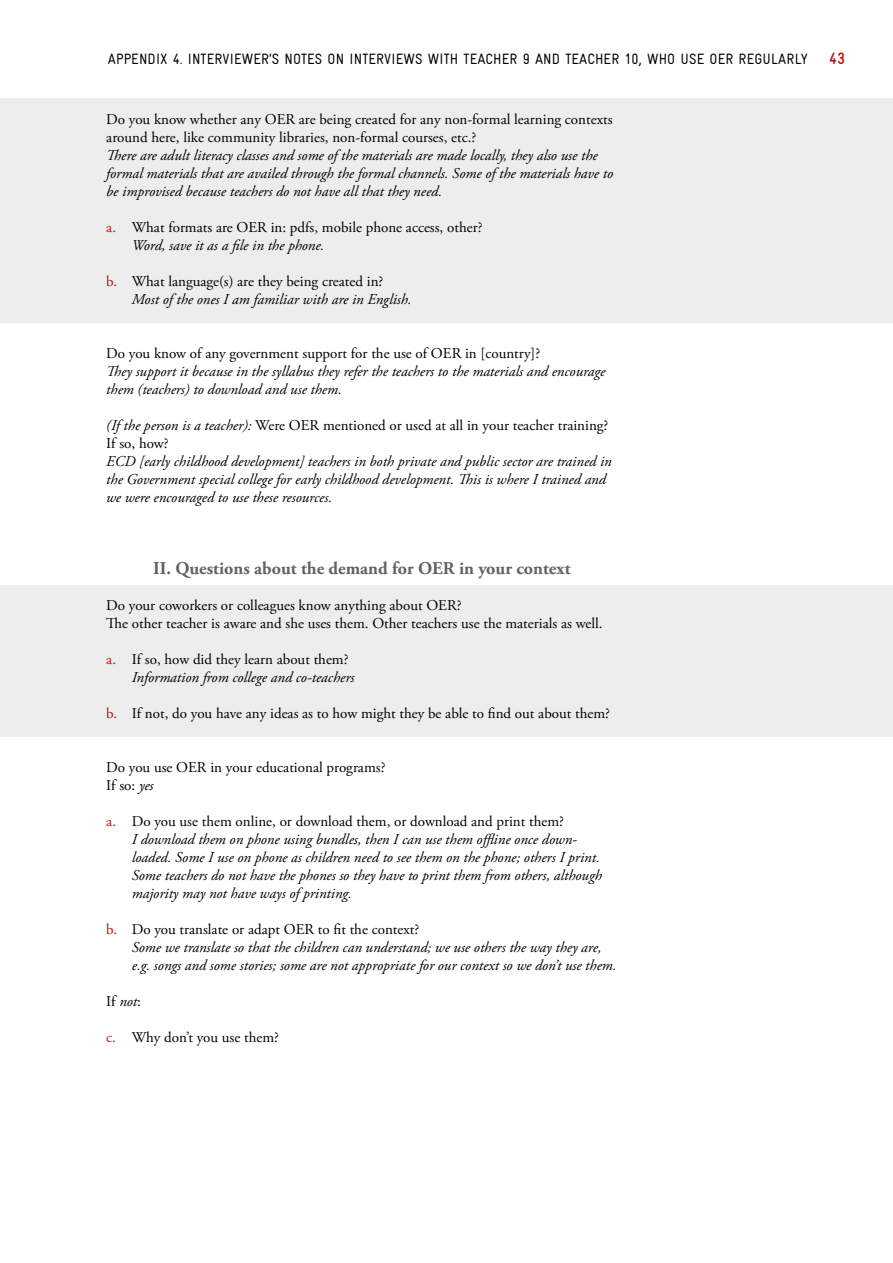
<style>
.page{position:relative;width:893px;height:1263px;background:#fff}
.page>*{position:absolute;margin:0;border:0;box-sizing:border-box;transform-origin:0 0}
.t1{font:700 18px "Adobe Garamond Pro";color:#646363}
.t2{font:700 condensed 16.5px "GIZ Gravur Pro";color:#c31011}
.Fließtext{font:italic 15px/18px "Adobe Garamond Pro";color:#000}
.Fließtext-2{font:15px/18px "Adobe Garamond Pro";color:#000}
.t3{font:condensed 15px "GIZ Gravur Pro";letter-spacing:.01em;color:#000}
.s1{color:#c31011}
.s2{font-style:italic}
.s3{font-style:normal;color:#c31011}
.s4{font-style:normal}
</style>
<div class="page">
<div style="left:0;top:98px;width:893px;height:224px;background:#ededed"></div>
<div style="left:0;top:585px;width:893px;height:151px;background:#ededed"></div>
<p class="t3" style="left:108px;top:50px;width:702px">APPENDIX 4. INTERVIEWER’S NOTES ON INTERVIEWS WITH TEACHER 9 AND TEACHER 10, WHO USE OER REGULARLY</p>
<p class="t2" style="left:829px;top:49px;width:17px">43</p>
<p class="Fließtext-2" style="left:106px;top:111px;width:508px">Do you know whether any OER are being created for any non-formal learning contexts around here, like community libraries, non-formal courses, etc.?</p>
<p class="Fließtext" style="left:106px;top:147px;width:508px">There are adult literacy classes and some of the materials are made locally, they also use the formal materials that are availed through the formal channels. Some of the materials have to be improvised because teachers do not have all that they need.</p>
<p class="Fließtext-2" style="left:132px;top:219px;width:352px;text-indent:-26px"><span class="s1">a.</span> What formats are OER in: pdfs, mobile phone access, other?<br><span class="s2">Word, save it as a file in the phone.</span></p>
<p class="Fließtext" style="left:132px;top:273px;width:281px;text-indent:-26px"><span class="s3">b.</span> <span class="s4">What language(s) are they being created in?<br></span>Most of the ones I am familiar with are in English.</p>
<p class="Fließtext-2" style="left:106px;top:345px;width:435px">Do you know of any government support for the use of OER in [country]?</p>
<p class="Fließtext" style="left:106px;top:363px;width:500px">They support it because in the syllabus they refer the teachers to the materials and encourage them (teachers) to download and use them.</p>
<p class="Fließtext-2" style="left:106px;top:417px;width:504px"><span class="s2">(If the person is a teacher):</span> Were OER mentioned or used at all in your teacher training?<br>If so, how?</p>
<p class="Fließtext" style="left:106px;top:453px;width:507px">ECD [early childhood development] teachers in both private and public sector are trained in the Government special college for early childhood development. This is where I trained and we were encouraged to use these resources.</p>
<h3 class="t1" style="left:153px;top:558px;width:419px">II. Questions about the demand for OER in your context</h3>
<p class="Fließtext-2" style="left:106px;top:597px;width:357px">Do your coworkers or colleagues know anything about OER?</p>
<p class="Fließtext-2" style="left:106px;top:615px;width:498px">The other teacher is aware and she uses them. Other teachers use the materials as well.</p>
<p class="Fließtext" style="left:132px;top:651px;width:224px;text-indent:-26px"><span class="s3">a.</span> <span class="s4">If so, how did they learn about them?<br></span>Information from college and co-teachers</p>
<p class="Fließtext-2" style="left:106px;top:705px;width:505px"><span class="s1">b.</span> If not, do you have any ideas as to how might they be able to find out about them?</p>
<p class="Fließtext-2" style="left:106px;top:759px;width:281px">Do you use OER in your educational programs?</p>
<p class="Fließtext-2" style="left:106px;top:777px;width:49px">If so: <span class="s2">yes</span></p>
<p class="Fließtext" style="left:132px;top:813px;width:472px;text-indent:-26px"><span class="s3">a.</span> <span class="s4">Do you use them online, or download them, or download and print them?<br></span>I download them on phone using bundles, then I can use them offline once down&shy;loaded. Some I use on phone as children need to see them on the phone; others I print.<br>Some teachers do not have the phones so they have to print them from others, although majority may not have ways of printing.</p>
<p class="Fließtext" style="left:132px;top:921px;width:486px;text-indent:-26px"><span class="s3">b.</span> <span class="s4">Do you translate or adapt OER to fit the context?<br></span>Some we translate so that the children can understand; we use others the way they are, e.g. songs and some stories; some are not appropriate for our context so we don’t use them.</p>
<p class="Fließtext-2" style="left:106px;top:993px;width:36px">If <span class="s2">not</span>:</p>
<p class="Fließtext-2" style="left:106px;top:1029px;width:174px"><span class="s1">c.</span> Why don’t you use them?</p>
</div>
